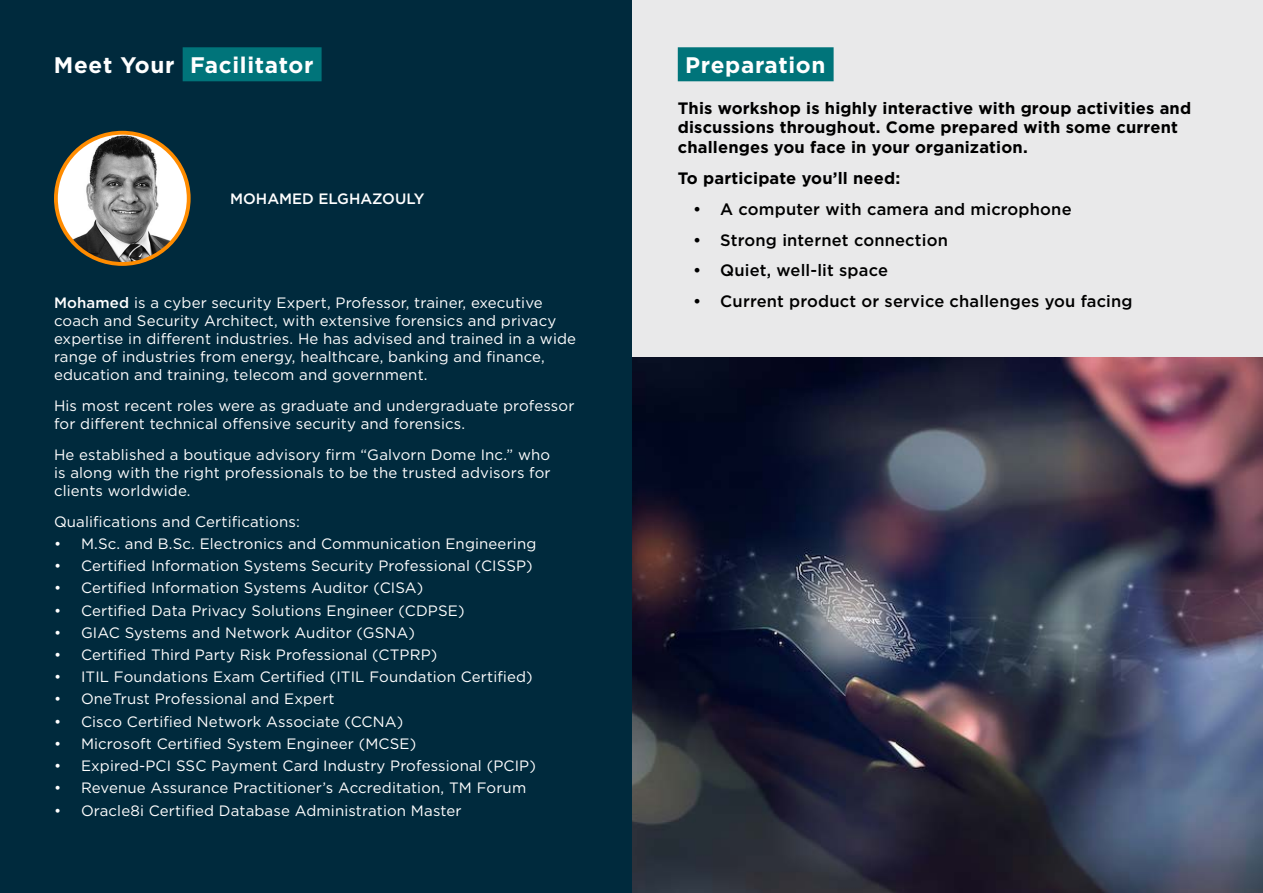
<style>
.page{position:relative;width:1263px;height:893px;background:#fff}
.page>*{position:absolute;margin:0;border:0;box-sizing:border-box;transform-origin:0 0}
.t1{font:700 22.5px "Gotham";letter-spacing:.03em;color:#fff}
.t2{font:700 16.5px/19.8px "Gotham";letter-spacing:.01em;color:#000}
.t3{font:500 16.5px "Gotham";letter-spacing:.01em;color:#000}
.t4{font:15px/18px "Gotham";letter-spacing:.01em;color:#fff}
.t5{font:500 15px "Gotham";color:#fff}
.s1{font-weight:500}
</style>
<div class="page">
<div style="left:631px;top:0;width:632px;height:357px;background:#e9e9ea"></div>
<div style="left:678px;top:47px;width:156px;height:34px;background:#00747a"></div>
<img style="left:631px;top:357px;width:632px;height:536px">
<div style="left:0;top:0;width:631px;height:893px;background:#002a3d"></div>
<div style="left:183px;top:47px;width:139px;height:34px;background:#00747a"></div>
<img style="left:56px;top:133px;width:130px;height:131px">
<div style="left:54px;top:131px;width:137px;height:135px;border:4px solid #ff8c00;border-radius:50%"></div>
<h1 class="t1" style="left:54px;top:50px;width:261px">Meet Your Facilitator</h1>
<p class="t5" style="left:230px;top:189px;width:196px">MOHAMED ELGHAZOULY</p>
<p class="t4" style="left:54px;top:294px;width:524px"><span class="s1">Mohamed</span> is a cyber security Expert, Professor, trainer, executive coach and Security Architect, with extensive forensics and privacy expertise in different industries. He has advised and trained in a wide range of industries from energy, healthcare, banking and finance, education and training, telecom and government.</p>
<p class="t4" style="left:54px;top:396px;width:522px">His most recent roles were as graduate and undergraduate professor for different technical offensive security and forensics.</p>
<p class="t4" style="left:54px;top:445px;width:498px;text-align:justify">He established a boutique advisory firm “Galvorn Dome Inc.” who is along with the right professionals to be the trusted advisors for clients worldwide.</p>
<p class="t4" style="left:54px;top:512px;width:247px">Qualifications and Certifications:</p>
<p class="t4" style="left:54px;top:534px;width:484px">• M.Sc. and B.Sc. Electronics and Communication Engineering</p>
<p class="t4" style="left:54px;top:556px;width:480px">• Certified Information Systems Security Professional (CISSP)</p>
<p class="t4" style="left:54px;top:579px;width:371px">• Certified Information Systems Auditor (CISA)</p>
<p class="t4" style="left:54px;top:601px;width:412px">• Certified Data Privacy Solutions Engineer (CDPSE)</p>
<p class="t4" style="left:54px;top:623px;width:362px">• GIAC Systems and Network Auditor (GSNA)</p>
<p class="t4" style="left:54px;top:645px;width:385px">• Certified Third Party Risk Professional (CTPRP)</p>
<p class="t4" style="left:54px;top:668px;width:480px">• ITIL Foundations Exam Certified (ITIL Foundation Certified)</p>
<p class="t4" style="left:54px;top:690px;width:282px">• OneTrust Professional and Expert</p>
<p class="t4" style="left:54px;top:712px;width:351px">• Cisco Certified Network Associate (CCNA)</p>
<p class="t4" style="left:54px;top:734px;width:364px">• Microsoft Certified System Engineer (MCSE)</p>
<p class="t4" style="left:54px;top:757px;width:483px">• Expired-PCI SSC Payment Card Industry Professional (PCIP)</p>
<p class="t4" style="left:54px;top:779px;width:474px">• Revenue Assurance Practitioner’s Accreditation, TM Forum</p>
<p class="t4" style="left:54px;top:801px;width:409px">• Oracle8i Certified Database Administration Master</p>
<h1 class="t1" style="left:685px;top:50px;width:142px">Preparation</h1>
<p class="t2" style="left:678px;top:98px;width:515px">This workshop is highly interactive with group activities and discussions throughout. Come prepared with some current challenges you face in your organization.</p>
<p class="t2" style="left:678px;top:168px;width:224px">To participate you’ll need:</p>
<p class="t3" style="left:693px;top:198px;width:380px">• A computer with camera and microphone</p>
<p class="t3" style="left:693px;top:229px;width:256px">• Strong internet connection</p>
<p class="t3" style="left:693px;top:260px;width:196px">• Quiet, well-lit space</p>
<p class="t3" style="left:693px;top:290px;width:441px">• Current product or service challenges you facing</p>
</div>
